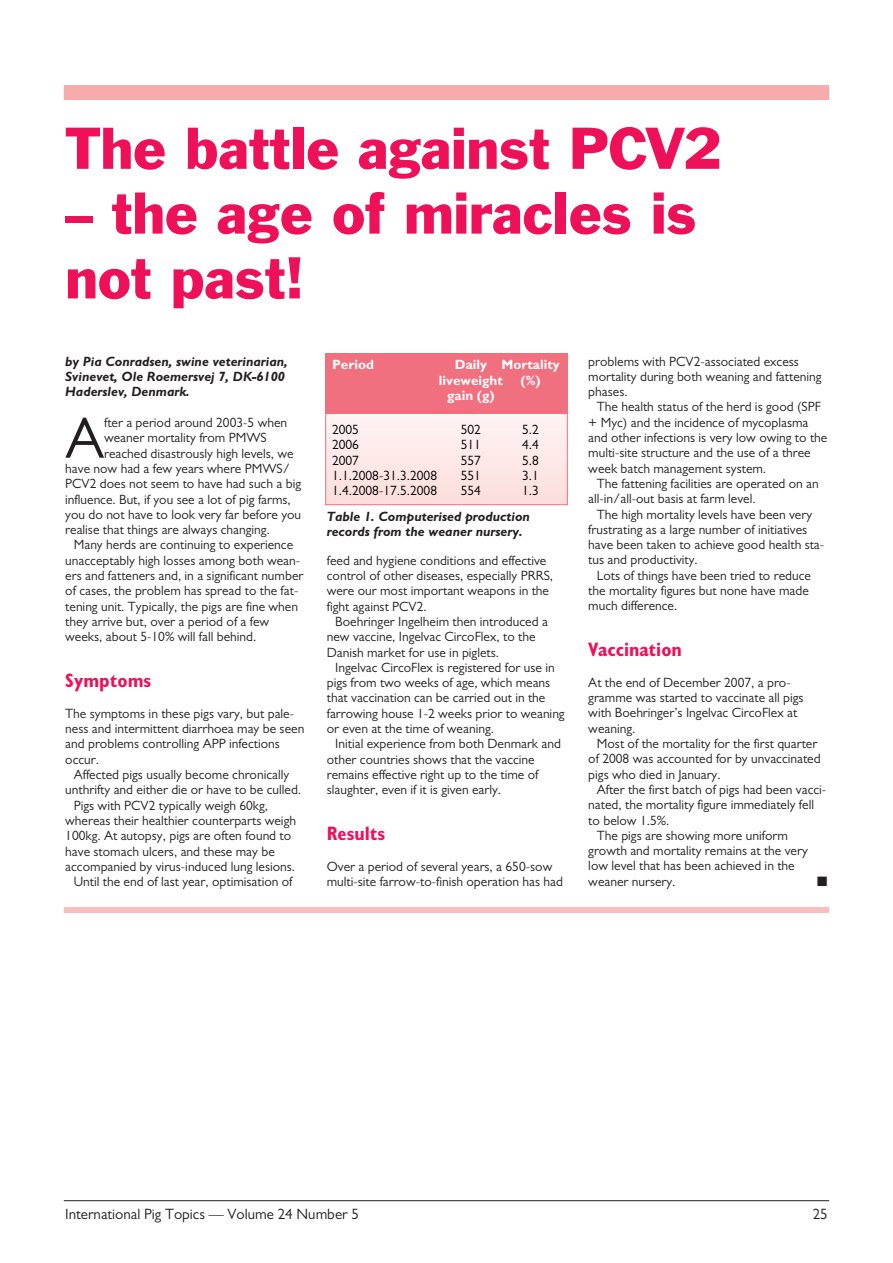
<style>
.page{position:relative;width:893px;height:1263px;background:#fff}
.page>*{position:absolute;margin:0;border:0;box-sizing:border-box;transform-origin:0 0}
.t1{font:58.35px "Gill Sans";color:#231f20}
.t2{font:54px/64.8px "Franklin Gothic BT";color:#ee1059}
.t3{font:700 condensed 19.5px "Gill Sans";color:#ee1059}
.t4{font:15px "Gill Sans";color:#231f20}
.t5{font:13.5px/15.3px "Gill Sans";color:#231f20}
.t6{font:italic 700 13.5px/15.3px "Gill Sans";color:#231f20}
.t7{font:13.5px "Gill Sans";color:#000}
.t8{font:700 13.5px/15.3px "Gill Sans";color:#fff}
.t9{font:13.5px "Zapf Dingbats";color:#231f20}
</style>
<div class="page">
<hr style="left:64px;top:1200px;width:765px;height:1px;background:#231f20">
<div style="left:64px;top:85px;width:765px;height:15px;background:#f8abad"></div>
<div style="left:325px;top:375px;width:243px;height:129px;background:#fde9e8"></div>
<div style="left:325px;top:353px;width:243px;height:61px;background:#f1707f"></div>
<div style="left:325px;top:353px;width:243px;height:152px;border:1px solid #f1707f"></div>
<div style="left:64px;top:907px;width:765px;height:6px;background:#f9bebe"></div>
<h2 class="t2" style="left:65px;top:121px;width:658px">The battle against PCV2</h2>
<h2 class="t2" style="left:65px;top:186px;width:633px">– the age of miracles is not past!</h2>
<p class="t6" style="left:65px;top:355px;width:224px">by Pia Conradsen, swine veterinarian,<br>Svinevet, Ole Roemersvej 7, DK-6100<br>Haderslev, Denmark.</p>
<h1 class="t1" style="left:65px;top:418px;width:40px">A</h1>
<p class="t5" style="left:104px;top:416px;width:185px">fter a period around 2003-5 when</p>
<p class="t5" style="left:104px;top:432px;width:164px">weaner mortality from PMWS</p>
<p class="t5" style="left:104px;top:447px;width:191px">reached disastrously high levels, we</p>
<p class="t5" style="left:65px;top:462px;width:226px">have now had a few years where PMWS/</p>
<p class="t5" style="left:65px;top:477px;width:237px">PCV2 does not seem to have had such a big</p>
<p class="t5" style="left:65px;top:493px;width:227px">influence. But, if you see a lot of pig farms,</p>
<p class="t5" style="left:65px;top:508px;width:237px">you do not have to look very far before you</p>
<p class="t5" style="left:65px;top:523px;width:206px">realise that things are always changing.</p>
<p class="t5" style="left:74px;top:539px;width:221px">Many herds are continuing to experience</p>
<p class="t5" style="left:65px;top:554px;width:236px">unacceptably high losses among both wean-</p>
<p class="t5" style="left:65px;top:569px;width:240px">ers and fatteners and, in a significant number</p>
<p class="t5" style="left:65px;top:585px;width:235px">of cases, the problem has spread to the fat-</p>
<p class="t5" style="left:65px;top:600px;width:234px">tening unit. Typically, the pigs are fine when</p>
<p class="t5" style="left:65px;top:615px;width:206px">they arrive but, over a period of a few</p>
<p class="t5" style="left:65px;top:630px;width:193px">weeks, about 5-10% will fall behind.</p>
<h3 class="t3" style="left:65px;top:673px;width:87px">Symptoms</h3>
<p class="t5" style="left:65px;top:707px;width:241px">The symptoms in these pigs vary, but pale&shy;ness and intermittent diarrhoea may be seen and problems controlling APP infections occur.</p>
<p class="t5" style="left:74px;top:768px;width:217px">Affected pigs usually become chronically</p>
<p class="t5" style="left:65px;top:783px;width:237px">unthrifty and either die or have to be culled.</p>
<p class="t5" style="left:74px;top:799px;width:196px">Pigs with PCV2 typically weigh 60kg,</p>
<p class="t5" style="left:65px;top:814px;width:232px">whereas their healthier counterparts weigh</p>
<p class="t5" style="left:65px;top:829px;width:227px">100kg. At autopsy, pigs are often found to</p>
<p class="t5" style="left:65px;top:845px;width:211px">have stomach ulcers, and these may be</p>
<p class="t5" style="left:65px;top:860px;width:231px">accompanied by virus-induced lung lesions.</p>
<p class="t5" style="left:74px;top:875px;width:220px">Until the end of last year, optimisation of</p>
<p class="t8" style="left:332px;top:358px;width:43px">Period</p>
<p class="t8" style="left:439px;top:358px;width:122px;text-indent:16px">Daily Mortality liveweight</p>
<p class="t8" style="left:521px;top:374px;width:22px">(%)</p>
<p class="t8" style="left:447px;top:389px;width:49px">gain (g)</p>
<p class="t7" style="left:332px;top:425px;width:28px">2005</p>
<p class="t7" style="left:461px;top:425px;width:22px">502</p>
<p class="t7" style="left:522px;top:425px;width:18px">5.2</p>
<p class="t7" style="left:332px;top:440px;width:28px">2006</p>
<p class="t7" style="left:461px;top:440px;width:22px">511</p>
<p class="t7" style="left:522px;top:440px;width:18px">4.4</p>
<p class="t7" style="left:332px;top:456px;width:28px">2007</p>
<p class="t7" style="left:461px;top:456px;width:22px">557</p>
<p class="t7" style="left:522px;top:456px;width:18px">5.8</p>
<p class="t7" style="left:332px;top:471px;width:107px">1.1.2008-31.3.2008</p>
<p class="t7" style="left:461px;top:471px;width:22px">551</p>
<p class="t7" style="left:522px;top:471px;width:18px">3.1</p>
<p class="t7" style="left:332px;top:486px;width:107px">1.4.2008-17.5.2008</p>
<p class="t7" style="left:461px;top:486px;width:22px">554</p>
<p class="t7" style="left:522px;top:486px;width:18px">1.3</p>
<p class="t6" style="left:327px;top:510px;width:205px">Table 1. Computerised production records from the weaner nursery.</p>
<p class="t5" style="left:327px;top:554px;width:228px">feed and hygiene conditions and effective control of other diseases, especially PRRS, were our most important weapons in the fight against PCV2.</p>
<p class="t5" style="left:327px;top:615px;width:223px;text-indent:9px">Boehringer Ingelheim then introduced a new vaccine, Ingelvac CircoFlex, to the<br>Danish market for use in piglets.</p>
<p class="t5" style="left:327px;top:661px;width:239px;text-indent:9px">Ingelvac CircoFlex is registered for use in pigs from two weeks of age, which means that vaccination can be carried out in the farrowing house 1-2 weeks prior to weaning or even at the time of weaning.</p>
<p class="t5" style="left:327px;top:737px;width:236px;text-indent:9px">Initial experience from both Denmark and other countries shows that the vaccine remains effective right up to the time of slaughter, even if it is given early.</p>
<h3 class="t3" style="left:327px;top:826px;width:60px">Results</h3>
<p class="t5" style="left:327px;top:860px;width:238px">Over a period of several years, a 650-sow multi-site farrow-to-finish operation has had</p>
<p class="t5" style="left:588px;top:355px;width:235px">problems with PCV2-associated excess mortality during both weaning and fattening phases.</p>
<p class="t5" style="left:588px;top:401px;width:241px;text-indent:9px">The health status of the herd is good (SPF + Myc) and the incidence of mycoplasma and other infections is very low owing to the multi-site structure and the use of a three week batch management system.</p>
<p class="t5" style="left:588px;top:477px;width:232px;text-indent:9px">The fattening facilities are operated on an all-in/all-out basis at farm level.</p>
<p class="t5" style="left:588px;top:508px;width:237px;text-indent:9px">The high mortality levels have been very frustrating as a large number of initiatives have been taken to achieve good health sta&shy;tus and productivity.</p>
<p class="t5" style="left:588px;top:569px;width:224px;text-indent:9px">Lots of things have been tried to reduce the mortality figures but none have made much difference.</p>
<h3 class="t3" style="left:588px;top:642px;width:95px">Vaccination</h3>
<p class="t5" style="left:588px;top:676px;width:217px">At the end of December 2007, a pro&shy;gramme was started to vaccinate all pigs with Boehringer’s Ingelvac CircoFlex at weaning.</p>
<p class="t5" style="left:588px;top:737px;width:234px;text-indent:9px">Most of the mortality for the first quarter of 2008 was accounted for by unvaccinated pigs who died in January.</p>
<p class="t5" style="left:597px;top:783px;width:231px">After the first batch of pigs had been vacci-</p>
<p class="t5" style="left:588px;top:798px;width:227px">nated, the mortality figure immediately fell</p>
<p class="t5" style="left:588px;top:814px;width:83px">to below 1.5%.</p>
<p class="t5" style="left:597px;top:829px;width:193px">The pigs are showing more uniform</p>
<p class="t5" style="left:588px;top:844px;width:221px">growth and mortality remains at the very</p>
<p class="t5" style="left:588px;top:860px;width:208px">low level that has been achieved in the</p>
<p class="t5" style="left:588px;top:875px;width:89px">weaner nursery.</p>
<p class="t9" style="left:817px;top:873px;width:12px">■</p>
<p class="t4" style="left:65px;top:1209px;width:295px">International Pig Topics — Volume 24 Number 5</p>
<p class="t4" style="left:813px;top:1209px;width:16px">25</p>
</div>
